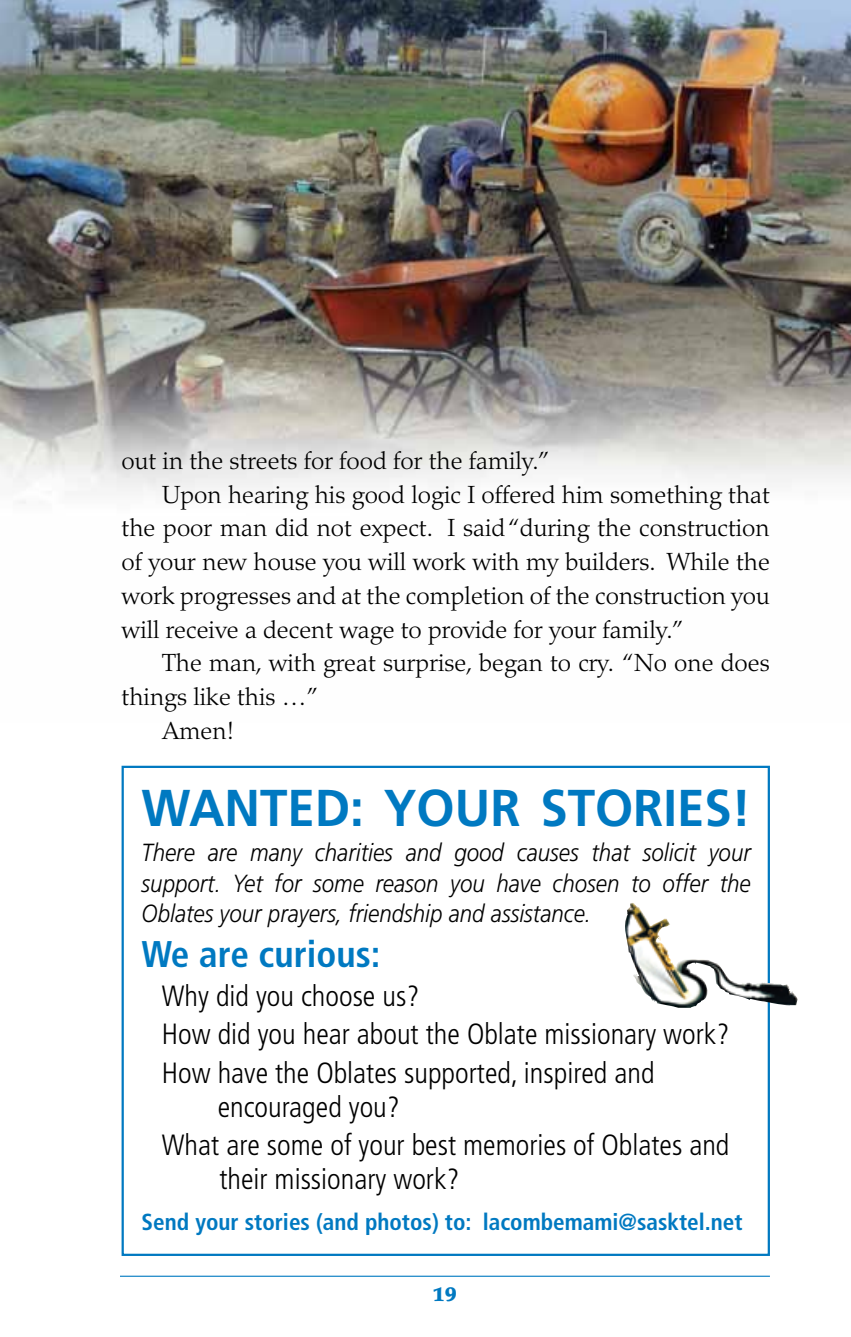
<style>
.page{position:relative;width:851px;height:1337px;background:#fff}
.page>*{position:absolute;margin:0;border:0;box-sizing:border-box;transform-origin:0 0}
.t1{font:700 51.75px "Frutiger";color:#0079c1;scale:.95 1}
.t2{font:700 condensed 37.12px "Frutiger";color:#0079c1}
.t3{font:300 condensed 29.25px/38.7px "Frutiger";color:#000}
.t4{font:300 24.75px "Palatino";color:#000}
.t5{font:italic 300 24.75px/30.4px "Frutiger";color:#000;text-align:justify;scale:.9 1}
.t6{font:700 condensed 23.18px "Frutiger";color:#0079c1}
.t7{font:900 20.25px "Palatino";color:#0079c1}
</style>
<div class="page">
<img style="left:0;top:0;width:850px;height:504px">
<hr style="left:120px;top:1275px;width:649px;height:1px;background:#0079c1">
<div style="left:122px;top:765px;width:648px;height:491px;border:2px solid #0079c1"></div>
<img style="left:625px;top:902px;width:172px;height:105px">
<p class="t4" style="left:122px;top:446px;width:430px">out in the streets for food for the family.”</p>
<p class="t4" style="left:162px;top:480px;width:609px">Upon hearing his good logic I offered him something that</p>
<p class="t4" style="left:122px;top:513px;width:649px">the poor man did not expect. I said “during the construction</p>
<p class="t4" style="left:122px;top:547px;width:649px">of your new house you will work with my builders. While the</p>
<p class="t4" style="left:122px;top:581px;width:649px">work progresses and at the completion of the construction you</p>
<p class="t4" style="left:122px;top:615px;width:563px">will receive a decent wage to provide for your family.”</p>
<p class="t4" style="left:162px;top:648px;width:609px">The man, with great surprise, began to cry. “No one does</p>
<p class="t4" style="left:122px;top:682px;width:198px">things like this …”</p>
<p class="t4" style="left:162px;top:716px;width:73px">Amen!</p>
<h1 class="t1" style="left:142px;top:777px;width:642px">WANTED: YOUR STORIES !</h1>
<p class="t5" style="left:142px;top:837px;width:678px">There are many charities and good causes that solicit your support. Yet for some reason you have chosen to offer the Oblates your prayers, friendship and assistance.</p>
<h2 class="t2" style="left:142px;top:932px;width:240px">We are curious:</h2>
<p class="t3" style="left:162px;top:976px;width:569px">Why did you choose us?<br>How did you hear about the Oblate missionary work?<br>How have the Oblates supported, inspired and</p>
<p class="t3" style="left:162px;top:1087px;width:569px;text-indent:56px">encouraged you?<br>What are some of your best memories of Oblates and</p>
<p class="t3" style="left:219px;top:1160px;width:242px">their missionary work?</p>
<p class="t6" style="left:142px;top:1207px;width:602px">Send your stories (and photos) to: lacombemami@sasktel.net</p>
<p class="t7" style="left:433px;top:1282px;width:25px">19</p>
</div>
